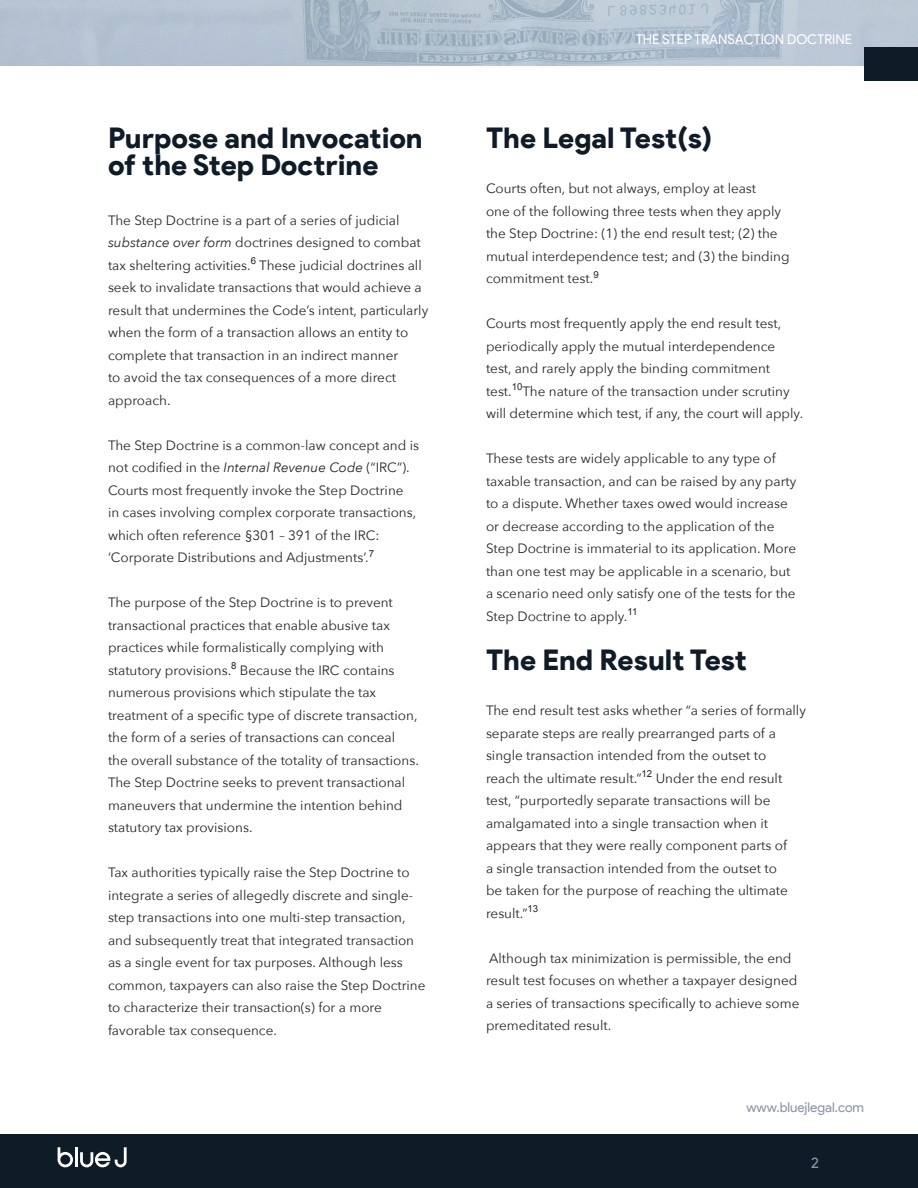
<style>
.page{position:relative;width:918px;height:1188px;background:#fff}
.page>*{position:absolute;margin:0;border:0;box-sizing:border-box;transform-origin:0 0}
.t1{font:900 28.5px/27px "Product Sans";color:#0e1c28}
.t2{font:15px "Product Sans";color:#8c98aa}
.t3{font:13.5px/22.5px "Avenir Next";color:#252626}
.t4{font:13.5px "Product Sans";color:#fff}
.t5{font:13.5px "Product Sans";color:#8d98ab}
.s1{font-style:italic}
</style>
<div class="page">
<img style="left:1px;top:0;width:917px;height:65px">
<div style="left:864px;top:48px;width:54px;height:33px;background:#0e1c28"></div>
<div style="left:0;top:1135px;width:918px;height:53px;background:#0e1c27"></div>
<hr style="left:75px;top:1147px;width:2px;height:20px;background:#fff">
<svg style="left:58px;top:1147px;width:15px;height:20px"></svg>
<svg style="left:80px;top:1147px;width:47px;height:20px"></svg>
<img style="left:0;top:0;width:1px;height:613px">
<p class="t1" style="left:108px;top:125px;width:316px">Purpose and Invocation of the Step Doctrine</p>
<p class="t3" style="left:108px;top:208px;width:322px">The Step Doctrine is a part of a series of judicial <span class="s1">substance over form</span> doctrines designed to combat tax sheltering activities.<sup>6</sup> These judicial doctrines all seek to invalidate transactions that would achieve a result that undermines the Code’s intent, particularly when the form of a transaction allows an entity to complete that transaction in an indirect manner<br>to avoid the tax consequences of a more direct approach.</p>
<p class="t3" style="left:108px;top:433px;width:313px">The Step Doctrine is a common-law concept and is not codified in the <span class="s1">Internal Revenue Code</span> (“IRC”).<br>Courts most frequently invoke the Step Doctrine<br>in cases involving complex corporate transactions, which often reference §301 – 391 of the IRC: ‘Corporate Distributions and Adjustments’.<sup>7</sup></p>
<p class="t3" style="left:108px;top:591px;width:312px">The purpose of the Step Doctrine is to prevent transactional practices that enable abusive tax practices while formalistically complying with statutory provisions.<sup>8</sup> Because the IRC contains numerous provisions which stipulate the tax treatment of a specific type of discrete transaction, the form of a series of transactions can conceal<br>the overall substance of the totality of transactions.<br>The Step Doctrine seeks to prevent transactional maneuvers that undermine the intention behind statutory tax provisions.</p>
<p class="t3" style="left:108px;top:861px;width:319px">Tax authorities typically raise the Step Doctrine to integrate a series of allegedly discrete and single&shy;step transactions into one multi-step transaction, and subsequently treat that integrated transaction as a single event for tax purposes. Although less common, taxpayers can also raise the Step Doctrine to characterize their transaction(s) for a more favorable tax consequence.</p>
<p class="t4" style="left:636px;top:32px;width:218px">THE STEP TRANSACTION DOCTRINE</p>
<p class="t1" style="left:486px;top:125px;width:228px">The Legal Test(s)</p>
<p class="t3" style="left:486px;top:177px;width:305px">Courts often, but not always, employ at least<br>one of the following three tests when they apply the Step Doctrine: (1) the end result test; (2) the mutual interdependence test; and (3) the binding commitment test.<sup>9</sup></p>
<p class="t3" style="left:486px;top:312px;width:319px">Courts most frequently apply the end result test, periodically apply the mutual interdependence test, and rarely apply the binding commitment test.<sup>10</sup>The nature of the transaction under scrutiny will determine which test, if any, the court will apply.</p>
<p class="t3" style="left:486px;top:447px;width:312px">These tests are widely applicable to any type of taxable transaction, and can be raised by any party to a dispute. Whether taxes owed would increase or decrease according to the application of the Step Doctrine is immaterial to its application. More than one test may be applicable in a scenario, but a scenario need only satisfy one of the tests for the Step Doctrine to apply.<sup>11</sup></p>
<p class="t1" style="left:486px;top:647px;width:263px">The End Result Test</p>
<p class="t3" style="left:486px;top:699px;width:321px">The end result test asks whether “a series of formally separate steps are really prearranged parts of a single transaction intended from the outset to<br>reach the ultimate result.”<sup>12</sup> Under the end result test, “purportedly separate transactions will be amalgamated into a single transaction when it appears that they were really component parts of<br>a single transaction intended from the outset to<br>be taken for the purpose of reaching the ultimate result.”<sup>13</sup></p>
<p class="t3" style="left:486px;top:946px;width:315px">Although tax minimization is permissible, the end result test focuses on whether a taxpayer designed a series of transactions specifically to achieve some premeditated result.</p>
<p class="t5" style="left:746px;top:1100px;width:119px">www.bluejlegal.com</p>
<p class="t2" style="left:811px;top:1155px;width:9px">2</p>
</div>
